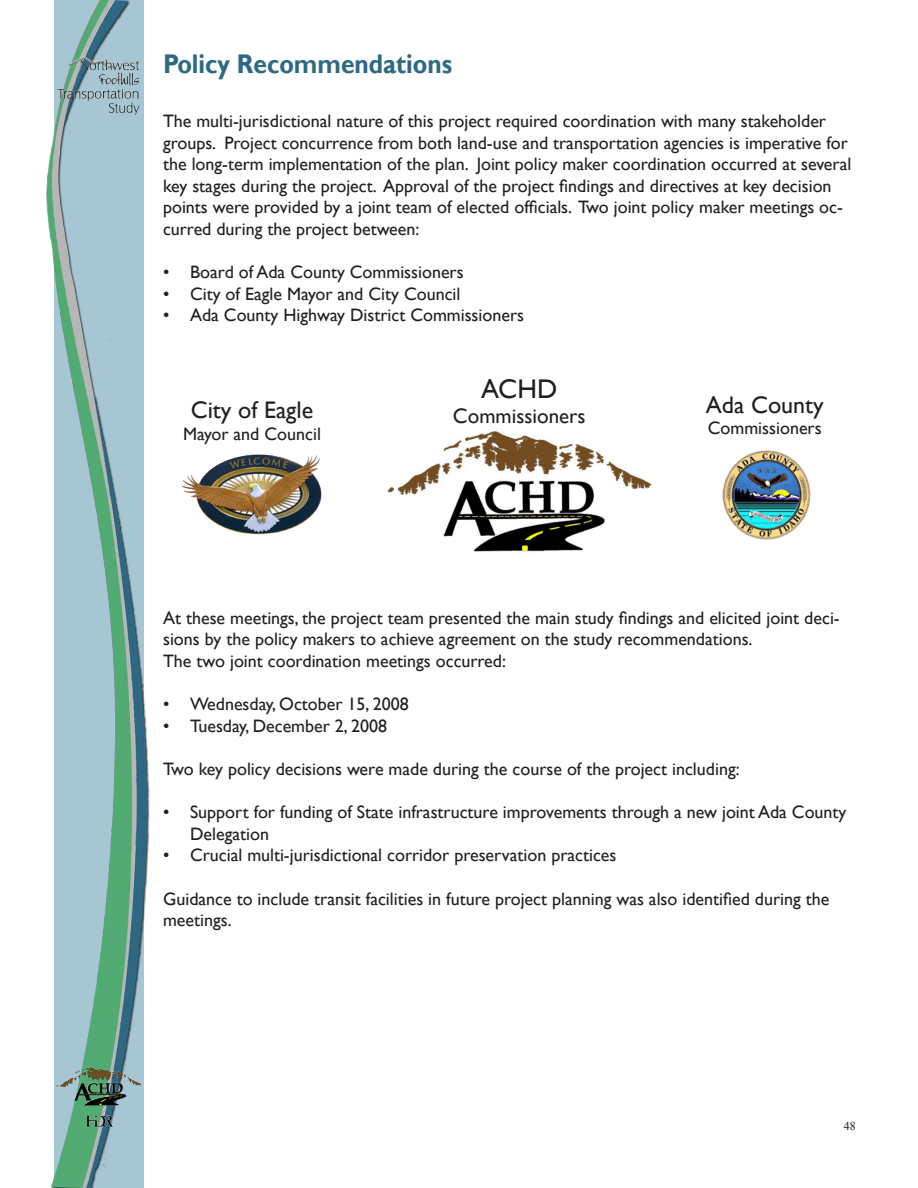
<style>
.page{position:relative;width:918px;height:1188px;background:#fff}
.page>*{position:absolute;margin:0;border:0;box-sizing:border-box;transform-origin:0 0}
.t1{font:700 27px "Gill Sans";color:#2f6883;scale:.91 1}
.t2{font:27px "Gill Sans";color:#231f20}
.t3{font:24px "Gill Sans";color:#231f20}
.t4{font:21px "Gill Sans";color:#231f20}
.t5{font:18px/21.6px "Gill Sans";color:#231f20}
.t6{font:12px "Times New Roman";color:#231f20}
</style>
<div class="page">
<img style="left:46px;top:0;width:104px;height:1188px">
<div style="left:145px;top:1128px;width:69px;height:17px;background:#fff"></div>
<img style="left:54px;top:1064px;width:89px;height:45px">
<img style="left:85px;top:1114px;width:29px;height:15px">
<img style="left:54px;top:54px;width:89px;height:71px">
<img style="left:383px;top:431px;width:269px;height:124px">
<img style="left:181px;top:454px;width:141px;height:81px">
<img style="left:722px;top:450px;width:89px;height:90px">
<p class="t1" style="left:163px;top:48px;width:319px">Policy Recommendations</p>
<p class="t5" style="left:163px;top:111px;width:690px">The multi-jurisdictional nature of this project required coordination with many stakeholder groups. Project concurrence from both land-use and transportation agencies is imperative for the long-term implementation of the plan. Joint policy maker coordination occurred at several key stages during the project. Approval of the project findings and directives at key decision points were provided by a joint team of elected officials. Two joint policy maker meetings oc&shy;curred during the project between:</p>
<p class="t5" style="left:190px;top:262px;width:275px">Board of Ada County Commissioners</p>
<p class="t5" style="left:190px;top:283px;width:272px">City of Eagle Mayor and City Council</p>
<p class="t5" style="left:190px;top:305px;width:336px">Ada County Highway District Commissioners</p>
<p class="t5" style="left:163px;top:262px;width:8px;text-align:justify">• • •</p>
<p class="t3" style="left:191px;top:396px;width:124px">City of Eagle</p>
<p class="t5" style="left:183px;top:423px;width:139px">Mayor and Council</p>
<p class="t2" style="left:481px;top:373px;width:77px">ACHD</p>
<p class="t4" style="left:453px;top:404px;width:134px">Commissioners</p>
<p class="t3" style="left:706px;top:391px;width:119px">Ada County</p>
<p class="t5" style="left:708px;top:418px;width:115px">Commissioners</p>
<p class="t5" style="left:163px;top:607px;width:678px">At these meetings, the project team presented the main study findings and elicited joint deci&shy;sions by the policy makers to achieve agreement on the study recommendations.</p>
<p class="t5" style="left:163px;top:651px;width:344px">The two joint coordination meetings occurred:</p>
<p class="t5" style="left:190px;top:694px;width:220px">Wednesday, October 15, 2008</p>
<p class="t5" style="left:190px;top:715px;width:199px">Tuesday, December 2, 2008</p>
<p class="t5" style="left:163px;top:759px;width:578px">Two key policy decisions were made during the course of the project including:</p>
<p class="t5" style="left:190px;top:802px;width:658px">Support for funding of State infrastructure improvements through a new joint Ada County<br>Delegation</p>
<p class="t5" style="left:190px;top:845px;width:428px">Crucial multi-jurisdictional corridor preservation practices</p>
<p class="t5" style="left:163px;top:888px;width:668px">Guidance to include transit facilities in future project planning was also identified during the meetings.</p>
<p class="t5" style="left:163px;top:694px;width:8px">• •</p>
<p class="t5" style="left:163px;top:802px;width:8px">•</p>
<p class="t5" style="left:163px;top:845px;width:8px">•</p>
<p class="t6" style="left:844px;top:1118px;width:7px">48</p>
</div>
